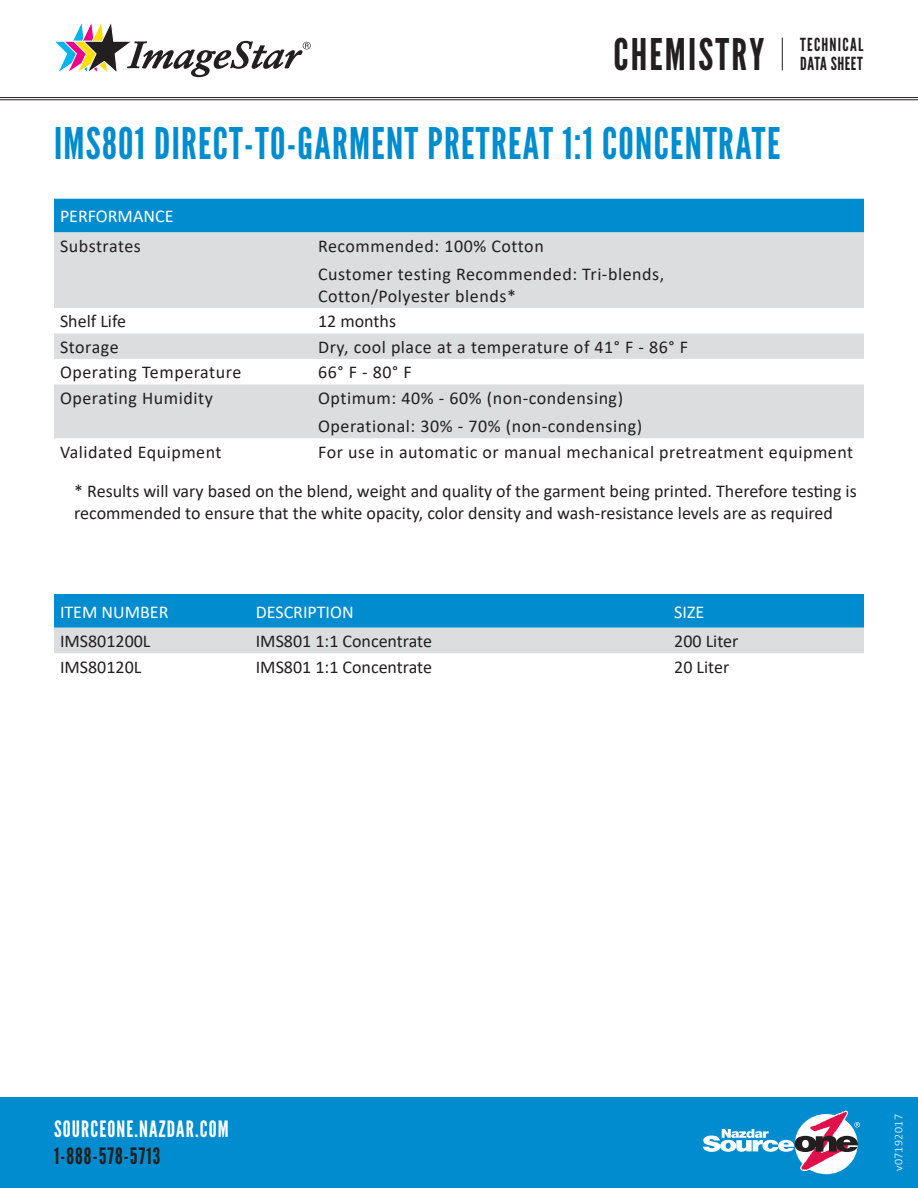
<style>
.page{position:relative;width:918px;height:1188px;background:#fff}
.page>*{position:absolute;margin:0;border:0;box-sizing:border-box;transform-origin:0 0}
.Body_-_Product_Title{font:43.5px "League Gothic";letter-spacing:.03em;color:#008ccf}
.Header_-_Product_Cat{font:43.5px "League Gothic";letter-spacing:.05em;color:#231f20}
.t1{font:22.5px "League Gothic";letter-spacing:.05em;color:#fff}
.t2{font:22.5px "League Gothic";letter-spacing:.05em;color:#231f20}
.Body_-_Copy{font:18px/21.6px "Calibri";letter-spacing:.015em;color:#231f20}
.t3{font:18px "Calibri";color:#fff}
.t4{font:18px/19.5px "League Gothic";letter-spacing:.07em;color:#231f20}
.t5{font:300 12px "Calibri";letter-spacing:.03em;color:#fff}
</style>
<div class="page">
<hr style="left:782px;top:38px;width:1px;height:32px;background:#231f20">
<svg style="left:55px;top:23px;width:256px;height:54px"></svg>
<hr style="left:0;top:97px;width:918px;height:1px;background:#231f20">
<hr style="left:0;top:99px;width:918px;height:1px;background:#231f20">
<div style="left:0;top:1097px;width:918px;height:91px;background:#008ccf"></div>
<svg style="left:703px;top:1110px;width:157px;height:65px"></svg>
<div style="left:54px;top:199px;width:810px;height:33px;background:#008ccf"></div>
<svg style="left:54px;top:232px;width:810px;height:206px;fill:#dcdddf"></svg>
<svg style="left:54px;top:594px;width:810px;height:59px;background:#5eafd5"></svg>
<p class="Header_-_Product_Cat" style="left:613px;top:28px;width:152px">CHEMISTRY</p>
<p class="t4" style="left:800px;top:35px;width:65px">TECHNICAL<br>DATA SHEET</p>
<p class="Body_-_Product_Title" style="left:54px;top:118px;width:728px">IMS801 DIRECT-TO-GARMENT PRETREAT 1:1 CONCENTRATE</p>
<p class="t3" style="left:60px;top:204px;width:115px">PERFORMANCE</p>
<p class="Body_-_Copy" style="left:60px;top:235px;width:83px">Substrates</p>
<p class="Body_-_Copy" style="left:318px;top:235px;width:227px">Recommended: 100% Cotton</p>
<p class="Body_-_Copy" style="left:318px;top:263px;width:348px">Customer testing Recommended: Tri-blends,<br>Cotton/Polyester blends*</p>
<p class="Body_-_Copy" style="left:60px;top:310px;width:68px">Shelf Life</p>
<p class="Body_-_Copy" style="left:318px;top:310px;width:79px">12 months</p>
<p class="Body_-_Copy" style="left:60px;top:336px;width:60px">Storage</p>
<p class="Body_-_Copy" style="left:318px;top:336px;width:372px">Dry, cool place at a temperature of 41° F - 86° F</p>
<p class="Body_-_Copy" style="left:60px;top:361px;width:183px">Operating Temperature</p>
<p class="Body_-_Copy" style="left:318px;top:361px;width:95px">66° F - 80° F</p>
<p class="Body_-_Copy" style="left:60px;top:387px;width:154px">Operating Humidity</p>
<p class="Body_-_Copy" style="left:318px;top:387px;width:307px">Optimum: 40% - 60% (non-condensing)</p>
<p class="Body_-_Copy" style="left:318px;top:415px;width:326px">Operational: 30% - 70% (non-condensing)</p>
<p class="Body_-_Copy" style="left:60px;top:441px;width:163px">Validated Equipment</p>
<p class="Body_-_Copy" style="left:318px;top:441px;width:537px">For use in automatic or manual mechanical pretreatment equipment</p>
<p class="Body_-_Copy" style="left:74px;top:480px;width:784px">* Results will vary based on the blend, weight and quality of the garment being printed. Therefore testing is recommended to ensure that the white opacity, color density and wash-resistance levels are as required</p>
<p class="t3" style="left:60px;top:599px;width:110px">ITEM NUMBER</p>
<p class="t3" style="left:256px;top:599px;width:99px">DESCRIPTION</p>
<p class="t3" style="left:674px;top:599px;width:32px">SIZE</p>
<p class="Body_-_Copy" style="left:60px;top:630px;width:92px">IMS801200L</p>
<p class="Body_-_Copy" style="left:256px;top:630px;width:178px">IMS801 1:1 Concentrate</p>
<p class="Body_-_Copy" style="left:674px;top:630px;width:66px">200 Liter</p>
<p class="Body_-_Copy" style="left:60px;top:656px;width:83px">IMS80120L</p>
<p class="Body_-_Copy" style="left:256px;top:656px;width:178px">IMS801 1:1 Concentrate</p>
<p class="Body_-_Copy" style="left:674px;top:656px;width:57px">20 Liter</p>
<p class="t1" style="left:54px;top:1116px;width:176px">SOURCEONE.NAZDAR.COM</p>
<p class="t2" style="left:54px;top:1143px;width:108px">1-888-578-5713</p>
<p class="t5" style="left:891px;top:1171px;width:58px;rotate:-90deg">v07192017</p>
</div>
